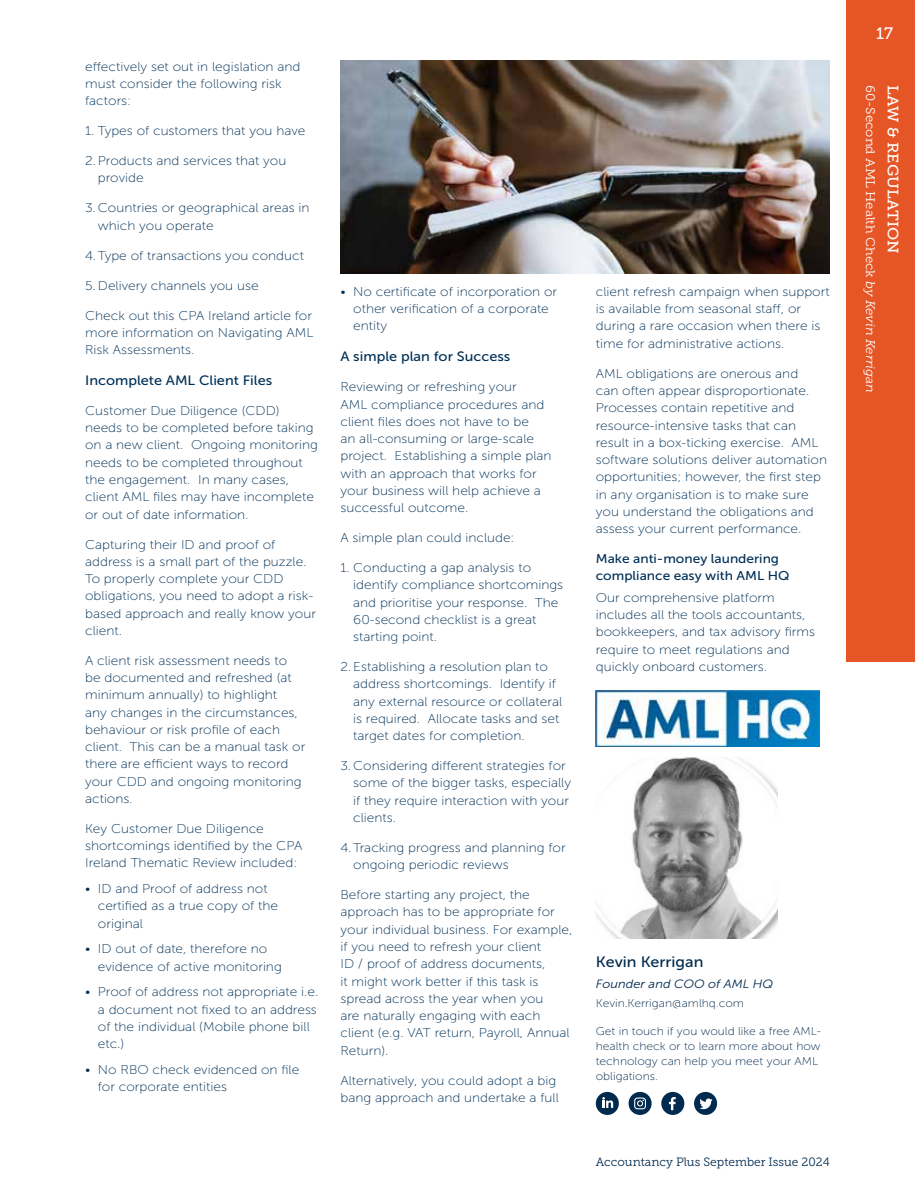
<style>
.page{position:relative;width:915px;height:1191px;background:#fff}
.page>*{position:absolute;margin:0;border:0;box-sizing:border-box;transform-origin:0 0}
.t1{font:16.5px "Museo Slab 500";color:#fff}
.t2{font:15px "Museo Slab 500";letter-spacing:.01em;color:#fff;scale:1.07 1}
.t3{font:15px "Museo Sans 500";color:#002a4e;scale:1.07 1}
.t4{font:13.5px "Museo Sans 500";color:#003057;scale:1.07 1}
.t5{font:12.75px/17.2px "Museo Sans 100";color:#003057;scale:1.07 1}
.t6{font:12.75px/17.2px "Museo Sans 500";color:#003057;scale:1.07 1}
.t7{font:12.3px "Museo Slab 300";color:#fff;scale:1.07 1}
.t8{font:12px "Museo Slab 300";color:#002a4e}
.t9{font:italic 12px "Museo Sans 300";color:#002a4e;scale:1.07 1}
.t10{font:11.25px/15px "Museo Sans 100";color:#002a4e;scale:1.07 1}
.s1{font-style:italic}
</style>
<div class="page">
<div style="left:846px;top:0;width:68px;height:661px;background:#e65525"></div>
<img style="left:595px;top:690px;width:223px;height:56px">
<div style="left:595px;top:1092px;width:23px;height:23px;background:#002a4e;border-radius:50%"></div>
<svg style="left:602px;top:1097px;width:11px;height:11px"></svg>
<div style="left:661px;top:1092px;width:23px;height:23px;background:#002a4e;border-radius:50%"></div>
<svg style="left:668px;top:1097px;width:7px;height:13px"></svg>
<div style="left:628px;top:1092px;width:23px;height:23px;background:#002a4e;border-radius:50%"></div>
<svg style="left:634px;top:1097px;width:11px;height:12px"></svg>
<div style="left:693px;top:1092px;width:23px;height:23px;background:#002a4e;border-radius:50%"></div>
<svg style="left:699px;top:1098px;width:13px;height:11px"></svg>
<img style="left:595px;top:757px;width:182px;height:182px">
<img style="left:340px;top:61px;width:489px;height:213px">
<p class="t5" style="left:85px;top:58px;width:203px">effectively set out in legislation and must consider the following risk factors:</p>
<p class="t5" style="left:85px;top:122px;width:207px">1. Types of customers that you have</p>
<p class="t5" style="left:98px;top:152px;width:178px;text-indent:-13px">2.Products and services that you provide</p>
<p class="t5" style="left:98px;top:199px;width:199px;text-indent:-13px">3. Countries or geographical areas in which you operate</p>
<p class="t5" style="left:85px;top:247px;width:206px">4.Type of transactions you conduct</p>
<p class="t5" style="left:85px;top:277px;width:163px">5. Delivery channels you use</p>
<p class="t5" style="left:85px;top:307px;width:215px;text-align:justify">Check out this CPA Ireland article for more information on Navigating AML Risk Assessments.</p>
<p class="t4" style="left:85px;top:373px;width:176px">Incomplete AML Client Files</p>
<p class="t5" style="left:85px;top:402px;width:219px">Customer Due Diligence (CDD) needs to be completed before taking on a new client. Ongoing monitoring needs to be completed throughout the engagement. In many cases, client AML files may have incomplete or out of date information.</p>
<p class="t5" style="left:85px;top:535px;width:217px">Capturing their ID and proof of address is a small part of the puzzle.<br>To properly complete your CDD obligations, you need to adopt a risk&shy;based approach and really know your client.</p>
<p class="t5" style="left:85px;top:652px;width:207px">A client risk assessment needs to be documented and refreshed (at minimum annually) to highlight<br>any changes in the circumstances, behaviour or risk profile of each client. This can be a manual task or there are efficient ways to record your CDD and ongoing monitoring actions.</p>
<p class="t5" style="left:85px;top:820px;width:204px">Key Customer Due Diligence shortcomings identified by the CPA<br>Ireland Thematic Review included:</p>
<p class="t5" style="left:98px;top:880px;width:170px;text-indent:-13px">• ID and Proof of address not certified as a true copy of the original</p>
<p class="t5" style="left:98px;top:940px;width:173px;text-indent:-13px">• ID out of date, therefore no evidence of active monitoring</p>
<p class="t5" style="left:98px;top:983px;width:207px;text-indent:-13px">• Proof of address not appropriate i.e. a document not fixed to an address of the individual (Mobile phone bill etc.)</p>
<p class="t5" style="left:98px;top:1061px;width:190px;text-indent:-13px">• No RBO check evidenced on file for corporate entities</p>
<p class="t5" style="left:353px;top:283px;width:192px;text-indent:-13px">• No certificate of incorporation or other verification of a corporate entity</p>
<p class="t4" style="left:340px;top:349px;width:160px">A simple plan for Success</p>
<p class="t5" style="left:340px;top:378px;width:199px">Reviewing or refreshing your<br>AML compliance procedures and client files does not have to be<br>an all-consuming or large-scale project. Establishing a simple plan with an approach that works for your business will help achieve a successful outcome.</p>
<p class="t5" style="left:340px;top:529px;width:164px">A simple plan could include:</p>
<p class="t5" style="left:353px;top:559px;width:198px;text-indent:-13px">1. Conducting a gap analysis to identify compliance shortcomings and prioritise your response. The<br>60-second checklist is a great starting point.</p>
<p class="t5" style="left:353px;top:658px;width:197px;text-indent:-13px">2.Establishing a resolution plan to address shortcomings. Identify if any external resource or collateral is required. Allocate tasks and set target dates for completion.</p>
<p class="t5" style="left:353px;top:757px;width:205px;text-indent:-13px">3. Considering different strategies for some of the bigger tasks, especially if they require interaction with your clients.</p>
<p class="t5" style="left:353px;top:839px;width:200px;text-indent:-13px">4.Tracking progress and planning for ongoing periodic reviews</p>
<p class="t5" style="left:340px;top:886px;width:218px">Before starting any project, the approach has to be appropriate for your individual business. For example, if you need to refresh your client<br>ID / proof of address documents,<br>it might work better if this task is spread across the year when you<br>are naturally engaging with each client (e.g. VAT return, Payroll, Annual<br>Return).</p>
<p class="t5" style="left:340px;top:1071px;width:205px">Alternatively, you could adopt a big bang approach and undertake a full</p>
<p class="t5" style="left:595px;top:283px;width:220px">client refresh campaign when support is available from seasonal staff, or during a rare occasion when there is time for administrative actions.</p>
<p class="t5" style="left:595px;top:365px;width:217px">AML obligations are onerous and<br>can often appear disproportionate.<br>Processes contain repetitive and resource-intensive tasks that can result in a box-ticking exercise. AML software solutions deliver automation opportunities; however, the first step in any organisation is to make sure you understand the obligations and assess your current performance.</p>
<p class="t6" style="left:595px;top:550px;width:182px">Make anti-money laundering compliance easy with AML HQ</p>
<p class="t5" style="left:595px;top:589px;width:206px">Our comprehensive platform includes all the tools accountants, bookkeepers, and tax advisory firms require to meet regulations and quickly onboard customers.</p>
<p class="t3" style="left:595px;top:954px;width:102px">Kevin Kerrigan</p>
<p class="t9" style="left:595px;top:977px;width:167px">Founder and COO of AML HQ</p>
<p class="t10" style="left:595px;top:996px;width:140px">Kevin.Kerrigan@amlhq.com</p>
<p class="t10" style="left:595px;top:1024px;width:212px">Get in touch if you would like a free AML&shy;health check or to learn more about how technology can help you meet your AML obligations.</p>
<p class="t8" style="left:595px;top:1155px;width:235px">Accountancy Plus September Issue 2024</p>
<p class="t1" style="left:875px;top:24px;width:18px">17</p>
<p class="t7" style="left:876px;top:85px;width:289px;rotate:90deg">60-Second AML Health Check <span class="s1">by Kevin Kerrigan</span></p>
<p class="t2" style="left:901px;top:85px;width:159px;rotate:90deg">LAW &amp; REGULATION</p>
</div>
